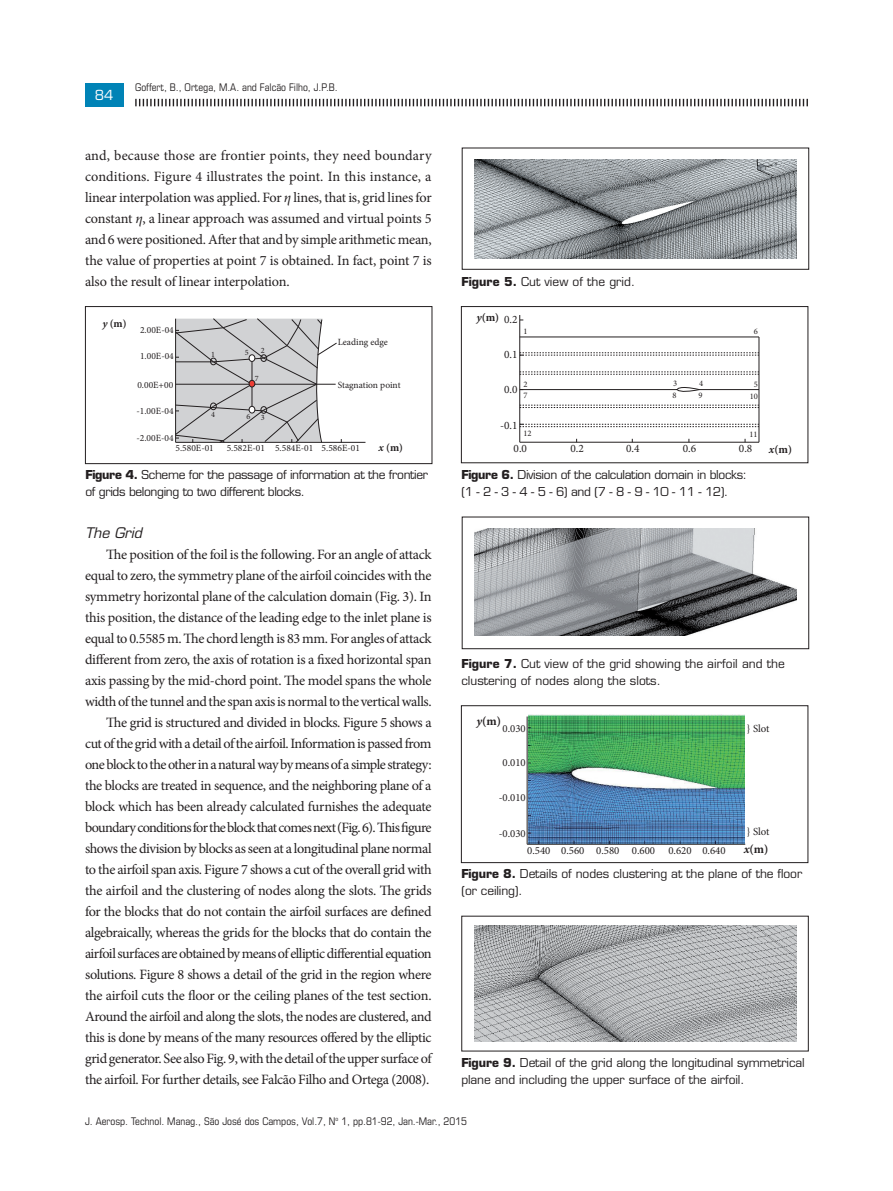
<style>
.page{position:relative;width:893px;height:1191px;background:#fff}
.page>*{position:absolute;margin:0;border:0;box-sizing:border-box;transform-origin:0 0}
.z13_texto{font:14.25px/21px "Minion Pro";letter-spacing:-.025em;color:#231f20;text-align:justify}
.z20_sub__3{font:italic 14.25px "Eurostile LT Std";color:#231f20}
.t1{font:13.5px "Eurostile LT Std";color:#fff}
.t2{font:700 12.15px "Minion Pro";color:#231f20}
.z22_figuras_tabelas{font:12px/16.5px "Eurostile LT Std";letter-spacing:-.01em;color:#231f20}
.z22_figuras_tabelas-2{font:12px/16.5px "Eurostile LT Std";letter-spacing:-.03em;color:#231f20}
.t3{font:11.25px "Minion Pro";color:#231f20}
.t4{font:700 11.25px "Minion Pro";color:#231f20}
.t5{font:10.8px "Minion Pro";color:#231f20}
.t6{font:700 10.8px "Minion Pro";color:#231f20}
.t7{font:condensed 10.5px "Eurostile LT Std";color:#231f20}
.t8{font:9.45px "Minion Pro";color:#231f20}
.t9{font:8.55px/11.4px "Minion Pro";color:#231f20}
.t10{font:8.1px "Minion Pro";color:#231f20}
.s1{font-style:italic}
.s2{font-weight:700}
</style>
<div class="page">
<svg style="left:135px;top:99px;width:673px;height:7px"></svg>
<div style="left:85px;top:83px;width:38px;height:23px;background:#0083b6"></div>
<div style="left:85px;top:306px;width:347px;height:158px;border:1px solid #231f20"></div>
<hr style="left:176px;top:442px;width:189px;height:1px;background:#231f20">
<svg style="left:175px;top:318px;width:167px;height:125px;background:#c9c9cb"></svg>
<div style="left:462px;top:148px;width:347px;height:122px;border:1px solid #231f20"></div>
<div style="left:462px;top:516px;width:347px;height:133px;border:1px solid #231f20"></div>
<img style="left:475px;top:159px;width:322px;height:100px">
<img style="left:475px;top:528px;width:322px;height:107px">
<div style="left:461px;top:306px;width:347px;height:157px;border:1px solid #231f20"></div>
<div style="left:461px;top:705px;width:347px;height:158px;border:1px solid #231f20"></div>
<hr style="left:519px;top:315px;width:1px;height:127px;background:#231f20">
<hr style="left:520px;top:442px;width:239px;height:1px;background:#231f20">
<hr style="left:520px;top:337px;width:239px;height:1px;background:#231f20">
<hr style="left:759px;top:337px;width:1px;height:105px;background:#231f20">
<svg style="left:520px;top:371px;width:239px;height:4px"></svg>
<svg style="left:520px;top:405px;width:239px;height:3px"></svg>
<svg style="left:520px;top:352px;width:239px;height:4px"></svg>
<svg style="left:520px;top:424px;width:239px;height:3px"></svg>
<svg style="left:519px;top:385px;width:240px;height:8px"></svg>
<img style="left:528px;top:714px;width:217px;height:130px">
<hr style="left:527px;top:716px;width:1px;height:128px;background:#231f20">
<hr style="left:527px;top:844px;width:218px;height:1px;background:#231f20">
<img style="left:475px;top:925px;width:322px;height:116px">
<p class="t1" style="left:95px;top:86px;width:20px">84</p>
<p class="t7" style="left:135px;top:81px;width:204px">Goffert, B., Ortega, M.A. and Falcão Filho, J.P.B.</p>
<p class="z13_texto" style="left:85px;top:144px;width:348px">and, because those are frontier points, they need boundary conditions. Figure 4 illustrates the point. In this instance, a linear interpolation was applied. For <span class="s1">η</span> lines, that is, grid lines for constant <span class="s1">η</span>, a linear approach was assumed and virtual points 5 and 6 were positioned. After that and by simple arithmetic mean, the value of properties at point 7 is obtained. In fact, point 7 is also the result of linear interpolation.</p>
<p class="t6" style="left:102px;top:316px;width:26px"><span class="s1">y</span> (m)</p>
<p class="t8" style="left:140px;top:324px;width:35px">2.00E-04</p>
<p class="t8" style="left:140px;top:350px;width:35px">1.00E-04</p>
<p class="t8" style="left:137px;top:378px;width:37px">0.00E+00</p>
<p class="t8" style="left:136px;top:405px;width:39px">-1.00E-04</p>
<p class="t8" style="left:136px;top:432px;width:39px">-2.00E-04</p>
<p class="t10" style="left:211px;top:349px;width:5px">1</p>
<p class="t10" style="left:245px;top:347px;width:5px">5</p>
<p class="t10" style="left:261px;top:344px;width:5px">2</p>
<p class="t10" style="left:255px;top:373px;width:5px">7</p>
<p class="t10" style="left:247px;top:411px;width:5px">6</p>
<p class="t10" style="left:261px;top:412px;width:5px">3</p>
<p class="t10" style="left:211px;top:408px;width:5px">4</p>
<p class="t8" style="left:338px;top:335px;width:52px">Leading edge</p>
<p class="t8" style="left:338px;top:378px;width:64px">Stagnation point</p>
<p class="t8" style="left:176px;top:442px;width:40px">5.580E-01</p>
<p class="t8" style="left:227px;top:442px;width:135px">5.582E-01 5.584E-01 5.586E-01</p>
<p class="t6" style="left:379px;top:440px;width:26px"><span class="s1">x</span> (m)</p>
<p class="z22_figuras_tabelas-2" style="left:85px;top:466px;width:344px"><span class="s2">Figure 4.</span> Scheme for the passage of information at the frontier of grids belonging to two different blocks.</p>
<p class="z20_sub__3" style="left:85px;top:524px;width:58px">The Grid</p>
<p class="z13_texto" style="left:85px;top:543px;width:348px;text-indent:21px">The position of the foil is the following. For an angle of attack equal to zero, the symmetry plane of the airfoil coincides with the symmetry horizontal plane of the calculation domain (Fig. 3). In this position, the distance of the leading edge to the inlet plane is equal to 0.5585 m. The chord length is 83 mm. For angles of attack different from zero, the axis of rotation is a fixed horizontal span axis passing by the mid-chord point. The model spans the whole width of the tunnel and the span axis is normal to the vertical walls.</p>
<p class="z13_texto" style="left:85px;top:711px;width:348px;text-indent:21px">The grid is structured and divided in blocks. Figure 5 shows a cut of the grid with a detail of the airfoil. Information is passed from one block to the other in a natural way by means of a simple strategy: the blocks are treated in sequence, and the neighboring plane of a block which has been already calculated furnishes the adequate boundary conditions for the block that comes next (Fig. 6). This figure shows the division by blocks as seen at a longitudinal plane normal to the airfoil span axis. Figure 7 shows a cut of the overall grid with the airfoil and the clustering of nodes along the slots. The grids for the blocks that do not contain the airfoil surfaces are defined algebraically, whereas the grids for the blocks that do contain the airfoil surfaces are obtained by means of elliptic differential equation solutions. Figure 8 shows a detail of the grid in the region where the airfoil cuts the floor or the ceiling planes of the test section.<br>Around the airfoil and along the slots, the nodes are clustered, and this is done by means of the many resources offered by the elliptic grid generator. See also Fig. 9, with the detail of the upper surface of the airfoil. For further details, see Falcão Filho and Ortega (2008).</p>
<p class="z22_figuras_tabelas" style="left:461px;top:273px;width:175px"><span class="s2">Figure 5.</span> Cut view of the grid.</p>
<p class="t4" style="left:476px;top:310px;width:24px"><span class="s1">y</span>(m)</p>
<p class="t3" style="left:504px;top:311px;width:15px">0.2</p>
<p class="t9" style="left:523px;top:325px;width:6px">1</p>
<p class="t3" style="left:504px;top:347px;width:15px">0.1</p>
<p class="t3" style="left:504px;top:382px;width:15px">0.0</p>
<p class="t9" style="left:523px;top:378px;width:6px">2<br>7</p>
<p class="t9" style="left:754px;top:325px;width:6px">6</p>
<p class="t9" style="left:673px;top:378px;width:6px">3</p>
<p class="t9" style="left:699px;top:378px;width:6px">4</p>
<p class="t9" style="left:754px;top:378px;width:6px">5</p>
<p class="t9" style="left:672px;top:390px;width:6px">8</p>
<p class="t9" style="left:699px;top:390px;width:6px">9</p>
<p class="t9" style="left:750px;top:391px;width:10px">10</p>
<p class="t3" style="left:500px;top:418px;width:19px">-0.1</p>
<p class="t9" style="left:523px;top:428px;width:10px">12</p>
<p class="t9" style="left:749px;top:428px;width:10px">11</p>
<p class="t3" style="left:514px;top:440px;width:15px">0.0</p>
<p class="t3" style="left:570px;top:440px;width:15px">0.2</p>
<p class="t3" style="left:626px;top:440px;width:15px">0.4</p>
<p class="t3" style="left:683px;top:440px;width:15px">0.6</p>
<p class="t3" style="left:739px;top:440px;width:15px">0.8</p>
<p class="z22_figuras_tabelas-2" style="left:461px;top:466px;width:287px"><span class="s2">Figure 6.</span> Division of the calculation domain in blocks: (1 - 2 - 3 - 4 - 5 - 6) and (7 - 8 - 9 - 10 - 11 - 12).</p>
<p class="t4" style="left:769px;top:441px;width:25px"><span class="s1">x</span>(m)</p>
<p class="z22_figuras_tabelas" style="left:461px;top:655px;width:325px"><span class="s2">Figure 7.</span> Cut view of the grid showing the airfoil and the clustering of nodes along the slots.</p>
<p class="t2" style="left:477px;top:712px;width:26px"><span class="s1">y</span>(m)</p>
<p class="t5" style="left:502px;top:721px;width:25px">0.030</p>
<p class="t5" style="left:502px;top:756px;width:25px">0.010</p>
<p class="t5" style="left:499px;top:790px;width:29px">-0.010</p>
<p class="t5" style="left:747px;top:721px;width:24px">} Slot</p>
<p class="t5" style="left:499px;top:826px;width:29px">-0.030</p>
<p class="t5" style="left:747px;top:824px;width:24px">} Slot</p>
<p class="t5" style="left:527px;top:843px;width:200px">0.540 0.560 0.580 0.600 0.620 0.640</p>
<p class="t2" style="left:744px;top:840px;width:26px"><span class="s1">x</span>(m)</p>
<p class="z22_figuras_tabelas" style="left:461px;top:865px;width:342px"><span class="s2">Figure 8.</span> Details of nodes clustering at the plane of the floor (or ceiling).</p>
<p class="z22_figuras_tabelas" style="left:461px;top:1054px;width:345px"><span class="s2">Figure 9.</span> Detail of the grid along the longitudinal symmetrical plane and including the upper surface of the airfoil.</p>
<p class="t7" style="left:85px;top:1114px;width:383px">J. Aerosp. Technol. Manag., São José dos Campos, Vol.7, N<sup>o</sup> 1, pp.81-92, Jan.-Mar., 2015</p>
</div>
